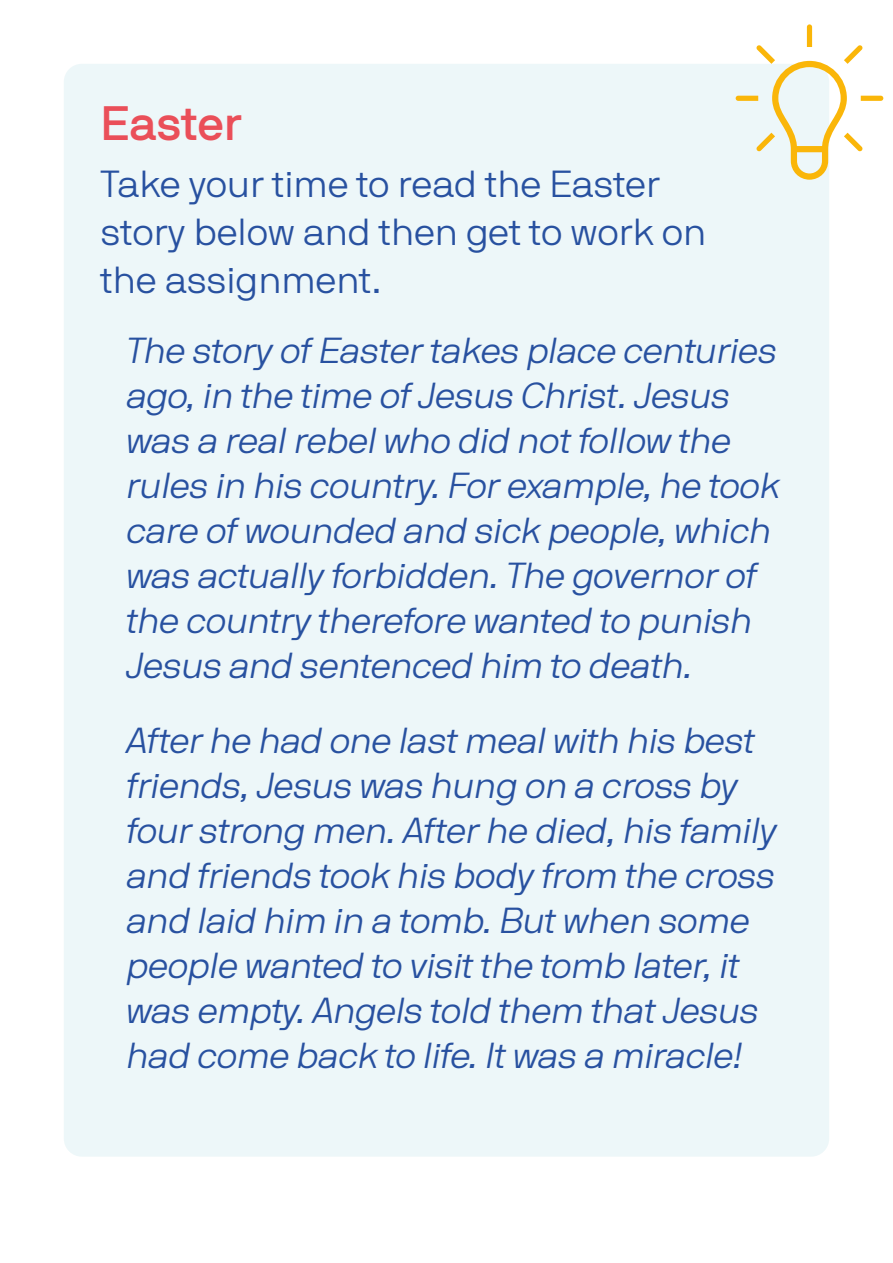
<style>
.page{position:relative;width:893px;height:1263px;background:#fff}
.page>*{position:absolute;margin:0;border:0;box-sizing:border-box;transform-origin:0 0}
.t1{font:500 48px "NB International Pro";color:#ea4f59}
.t2{font:300 37.5px/48px "NB International Pro";color:#2851a0}
.t3{font:italic 300 36px/45px "NB International Pro";letter-spacing:-.01em;color:#2851a0}
</style>
<div class="page">
<div style="left:64px;top:64px;width:765px;height:1093px;background:#edf7f9;border-radius:18px"></div>
<svg style="left:736px;top:24px;width:147px;height:156px"></svg>
<h1 class="t1" style="left:101px;top:96px;width:142px">Easter</h1>
<p class="t2" style="left:101px;top:159px;width:607px">Take your time to read the Easter story below and then get to work on the assignment.</p>
<p class="t3" style="left:126px;top:328px;width:655px">The story of Easter takes place centuries ago, in the time of Jesus Christ. Jesus was a real rebel who did not follow the rules in his country. For example, he took care of wounded and sick people, which was actually forbidden. The governor of the country therefore wanted to punish Jesus and sentenced him to death.</p>
<p class="t3" style="left:126px;top:718px;width:652px">After he had one last meal with his best friends, Jesus was hung on a cross by four strong men. After he died, his family and friends took his body from the cross and laid him in a tomb. But when some people wanted to visit the tomb later, it was empty. Angels told them that Jesus had come back to life. It was a miracle!</p>
</div>
